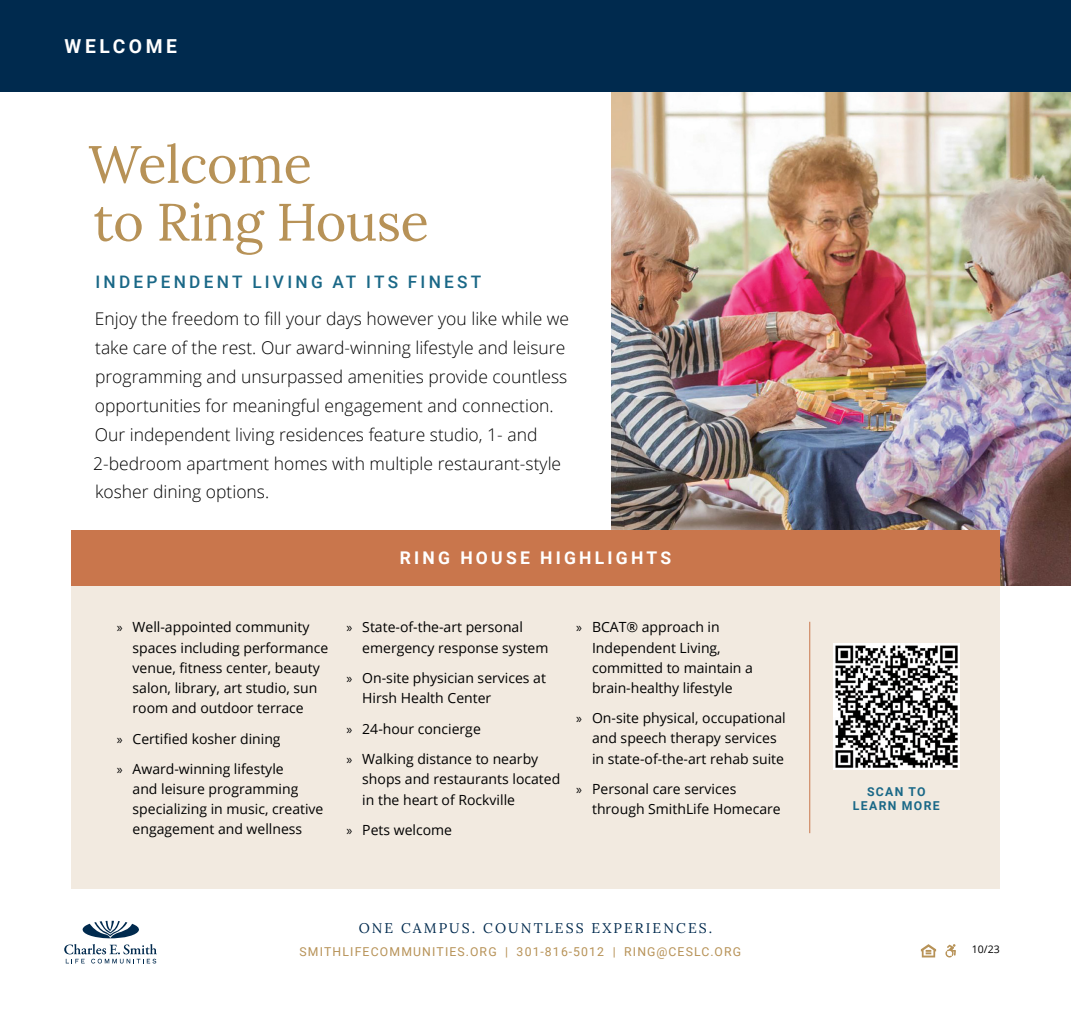
<style>
.page{position:relative;width:1071px;height:1021px;background:#fff}
.page>*{position:absolute;margin:0;border:0;box-sizing:border-box;transform-origin:0 0}
.t1{font:52.5px/57.8px "Lora";letter-spacing:-.01em;color:#b79257}
.t2{font:700 19.25px "Roboto";letter-spacing:.185em;color:#fff}
.t3{font:300 17.5px/28.9px "Open Sans";color:#000}
.t4{font:700 17.5px "Roboto";letter-spacing:.185em;color:#fff}
.t5{font:500 17.32px "Roboto";letter-spacing:.19em;color:#1a6887}
.t6{font:14px/20.1px "Open Sans";color:#000}
.t7{font:14px "Lora";letter-spacing:.15em;color:#002a4e}
.t8{font:12.25px "Roboto";letter-spacing:.095em;color:#b79257}
.t9{font:700 12.25px/14.7px "Roboto";letter-spacing:.11em;color:#1a6887;text-align:center}
.t10{font:10.5px "Open Sans";color:#000}
.s1{font-family:"Myriad Pro"}
</style>
<div class="page">
<svg style="left:82px;top:920px;width:57px;height:18px"></svg>
<svg style="left:64px;top:944px;width:93px;height:19px"></svg>
<img style="left:612px;top:91px;width:459px;height:495px">
<div style="left:0;top:0;width:1071px;height:91px;background:#002a4e"></div>
<div style="left:71px;top:586px;width:929px;height:302px;background:#f2eae0"></div>
<div style="left:71px;top:530px;width:929px;height:56px;background:#c9764c"></div>
<svg style="left:921px;top:944px;width:15px;height:13px"></svg>
<svg style="left:945px;top:944px;width:11px;height:13px"></svg>
<img style="left:833px;top:643px;width:126px;height:126px">
<hr style="left:809px;top:622px;width:1px;height:211px;background:#c9764c">
<h2 class="t2" style="left:65px;top:33px;width:114px">WELCOME</h2>
<h1 class="t1" style="left:88px;top:132px;width:342px">Welcome<br>to Ring House</h1>
<p class="t5" style="left:96px;top:270px;width:387px">INDEPENDENT LIVING AT ITS FINEST</p>
<p class="t3" style="left:93px;top:304px;width:478px">Enjoy the freedom to fill your days however you like while we take care of the rest. Our award-winning lifestyle and leisure programming and unsurpassed amenities provide countless opportunities for meaningful engagement and connection.<br>Our independent living residences feature studio, 1- and 2-bedroom apartment homes with multiple restaurant-style kosher dining options.</p>
<p class="t4" style="left:400px;top:545px;width:273px">RING HOUSE HIGHLIGHTS</p>
<p class="t6" style="left:133px;top:617px;width:197px;text-indent:-16px"><span class="s1">»</span> Well-appointed community spaces including performance venue, fitness center, beauty salon, library, art studio, sun room and outdoor terrace</p>
<p class="t6" style="left:117px;top:723px;width:168px;line-height:30.4px"><span class="s1">»</span> Certified kosher dining <span class="s1">»</span> Award-winning lifestyle</p>
<p class="t6" style="left:133px;top:778px;width:192px">and leisure programming specializing in music, creative engagement and wellness</p>
<p class="t6" style="left:362px;top:617px;width:188px;text-indent:-16px"><span class="s1">»</span> State-of-the-art personal emergency response system</p>
<p class="t6" style="left:362px;top:667px;width:185px;text-indent:-16px"><span class="s1">»</span> On-site physician services at<br>Hirsh Health Center</p>
<p class="t6" style="left:347px;top:713px;width:193px;line-height:30.4px"><span class="s1">»</span> 24-hour concierge<br><span class="s1">»</span> Walking distance to nearby</p>
<p class="t6" style="left:362px;top:769px;width:199px">shops and restaurants located in the heart of Rockville</p>
<p class="t6" style="left:347px;top:819px;width:107px"><span class="s1">»</span> Pets welcome</p>
<p class="t6" style="left:592px;top:617px;width:162px;text-indent:-16px"><span class="s1">»</span> BCAT® approach in<br>Independent Living, committed to maintain a brain-healthy lifestyle</p>
<p class="t6" style="left:592px;top:708px;width:195px;text-indent:-16px"><span class="s1">»</span> On-site physical, occupational and speech therapy services in state-of-the-art rehab suite</p>
<p class="t6" style="left:592px;top:778px;width:190px;text-indent:-16px"><span class="s1">»</span> Personal care services through SmithLife Homecare</p>
<p class="t7" style="left:359px;top:917px;width:355px">ONE CAMPUS. COUNTLESS EXPERIENCES.</p>
<p class="t8" style="left:299px;top:943px;width:443px">SMITHLIFECOMMUNITIES.ORG | 301-816-5012 | RING@CESLC.ORG</p>
<p class="t9" style="left:853px;top:783px;width:88px">SCAN TO<br>LEARN MORE</p>
<p class="t10" style="left:972px;top:942px;width:29px">10/23</p>
</div>
